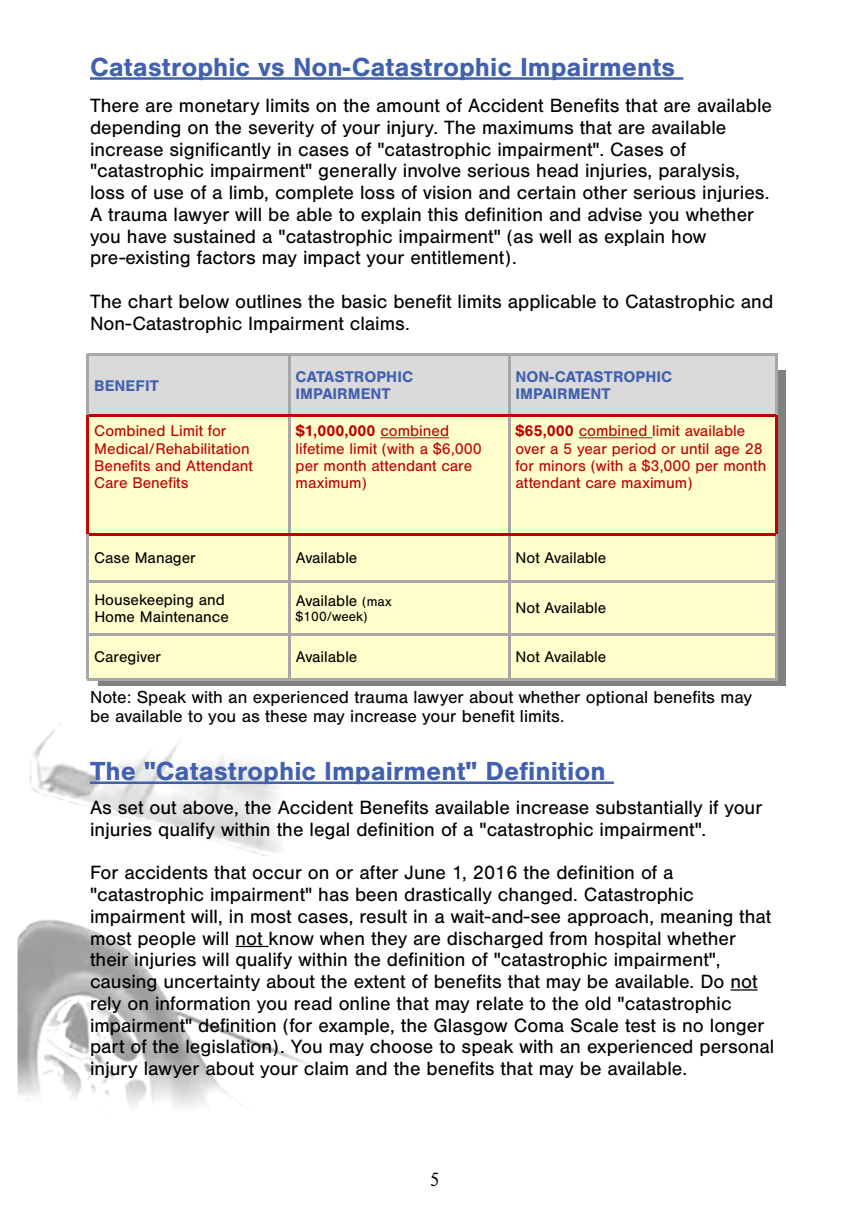
<style>
.page{position:relative;width:864px;height:1224px;background:#fff}
.page>*{position:absolute;margin:0;border:0;box-sizing:border-box;transform-origin:0 0}
.t1{font:700 27.2px "Nimbus San";color:#4160ae}
.t2{font:20px/21.8px "Nimbus San";color:#000}
.t3{font:20px "Nimbus Rom D";color:#000}
.t4{font:18px/19.6px "Nimbus San";color:#000}
.t5{font:16px/17.2px "Nimbus San";color:#c10000}
.t6{font:16px/17.2px "Nimbus San";color:#000}
.t7{font:700 16px/17.6px "Nimbus San";color:#4160ae}
.t8{font:14px "Nimbus San";color:#000}
.s1{font-weight:700}
.s2{font-size:14px}
</style>
<div class="page">
<img style="left:18px;top:626px;width:386px;height:481px">
<hr style="left:90px;top:77px;width:593px;height:3px;background:#4160ae">
<hr style="left:90px;top:782px;width:524px;height:2px;background:#4160ae">
<hr style="left:235px;top:946px;width:33px;height:1px;background:#000">
<hr style="left:731px;top:989px;width:27px;height:2px;background:#000">
<div style="left:98px;top:370px;width:687px;height:315px;background:#818181"></div>
<div style="left:90px;top:362px;width:687px;height:316px;background:#ffffcd"></div>
<div style="left:87px;top:354px;width:202px;height:61px;background:#dadada"></div>
<div style="left:289px;top:354px;width:220px;height:61px;background:#dadada"></div>
<div style="left:509px;top:354px;width:269px;height:61px;background:#dadada"></div>
<hr style="left:380px;top:437px;width:69px;height:1px;background:#c10000">
<hr style="left:579px;top:437px;width:73px;height:1px;background:#c10000">
<hr style="left:87px;top:354px;width:2px;height:61px;background:#a7a7a7">
<hr style="left:288px;top:356px;width:2px;height:58px;background:#a7a7a7">
<hr style="left:508px;top:356px;width:2px;height:58px;background:#a7a7a7">
<hr style="left:776px;top:354px;width:2px;height:61px;background:#a7a7a7">
<hr style="left:87px;top:415px;width:2px;height:119px;background:#c10000">
<hr style="left:288px;top:417px;width:2px;height:116px;background:#a7a7a7">
<hr style="left:508px;top:417px;width:2px;height:116px;background:#a7a7a7">
<hr style="left:776px;top:415px;width:2px;height:119px;background:#c10000">
<hr style="left:87px;top:534px;width:2px;height:144px;background:#a7a7a7">
<hr style="left:288px;top:535px;width:2px;height:143px;background:#a7a7a7">
<hr style="left:508px;top:535px;width:2px;height:143px;background:#a7a7a7">
<hr style="left:776px;top:534px;width:2px;height:144px;background:#a7a7a7">
<hr style="left:87px;top:354px;width:691px;height:2px;background:#a7a7a7">
<hr style="left:89px;top:414px;width:687px;height:3px;background:#c10000">
<hr style="left:89px;top:533px;width:687px;height:2px;background:#c10000">
<hr style="left:89px;top:580px;width:687px;height:2px;background:#a7a7a7">
<hr style="left:89px;top:634px;width:687px;height:2px;background:#a7a7a7">
<hr style="left:87px;top:678px;width:691px;height:2px;background:#a7a7a7">
<h1 class="t1" style="left:90px;top:51px;width:587px">Catastrophic vs Non-Catastrophic Impairments</h1>
<p class="t2" style="left:90px;top:95px;width:684px">There are monetary limits on the amount of Accident Benefits that are available depending on the severity of your injury. The maximums that are available increase significantly in cases of "catastrophic impairment". Cases of "catastrophic impairment" generally involve serious head injuries, paralysis, loss of use of a limb, complete loss of vision and certain other serious injuries.<br>A trauma lawyer will be able to explain this definition and advise you whether you have sustained a "catastrophic impairment" (as well as explain how pre-existing factors may impact your entitlement).</p>
<p class="t2" style="left:90px;top:291px;width:685px">The chart below outlines the basic benefit limits applicable to Catastrophic and<br>Non-Catastrophic Impairment claims.</p>
<p class="t7" style="left:94px;top:377px;width:66px">BENEFIT</p>
<p class="t7" style="left:296px;top:368px;width:119px">CATASTROPHIC<br>IMPAIRMENT</p>
<p class="t7" style="left:516px;top:368px;width:158px">NON-CATASTROPHIC<br>IMPAIRMENT</p>
<p class="t5" style="left:94px;top:423px;width:160px">Combined Limit for<br>Medical/Rehabilitation<br>Benefits and Attendant<br>Care Benefits</p>
<p class="t5" style="left:296px;top:423px;width:188px"><span class="s1">$1,000,000</span> combined lifetime limit (with a $6,000 per month attendant care maximum)</p>
<p class="t5" style="left:516px;top:423px;width:252px"><span class="s1">$65,000</span> combined limit available over a 5 year period or until age 28 for minors (with a $3,000 per month attendant care maximum)</p>
<p class="t6" style="left:94px;top:549px;width:103px">Case Manager</p>
<p class="t6" style="left:296px;top:549px;width:63px">Available</p>
<p class="t6" style="left:516px;top:549px;width:92px">Not Available</p>
<p class="t6" style="left:94px;top:591px;width:136px">Housekeeping and<br>Home Maintenance</p>
<p class="t6" style="left:296px;top:592px;width:98px">Available <span class="s2">(max</span></p>
<p class="t6" style="left:516px;top:600px;width:92px">Not Available</p>
<p class="t8" style="left:296px;top:609px;width:73px">$100/week)</p>
<p class="t6" style="left:94px;top:648px;width:68px">Caregiver</p>
<p class="t6" style="left:296px;top:648px;width:63px">Available</p>
<p class="t6" style="left:516px;top:648px;width:92px">Not Available</p>
<p class="t4" style="left:90px;top:687px;width:664px">Note: Speak with an experienced trauma lawyer about whether optional benefits may be available to you as these may increase your benefit limits.</p>
<h1 class="t1" style="left:90px;top:756px;width:517px">The "Catastrophic Impairment" Definition</h1>
<p class="t2" style="left:90px;top:797px;width:674px">As set out above, the Accident Benefits available increase substantially if your injuries qualify within the legal definition of a "catastrophic impairment".</p>
<p class="t2" style="left:90px;top:862px;width:686px">For accidents that occur on or after June 1, 2016 the definition of a "catastrophic impairment" has been drastically changed. Catastrophic impairment will, in most cases, result in a wait-and-see approach, meaning that most people will not know when they are discharged from hospital whether their injuries will qualify within the definition of "catastrophic impairment", causing uncertainty about the extent of benefits that may be available. Do not rely on information you read online that may relate to the old "catastrophic impairment" definition (for example, the Glasgow Coma Scale test is no longer part of the legislation). You may choose to speak with an experienced personal injury lawyer about your claim and the benefits that may be available.</p>
<p class="t3" style="left:430px;top:1167px;width:11px">5</p>
</div>
